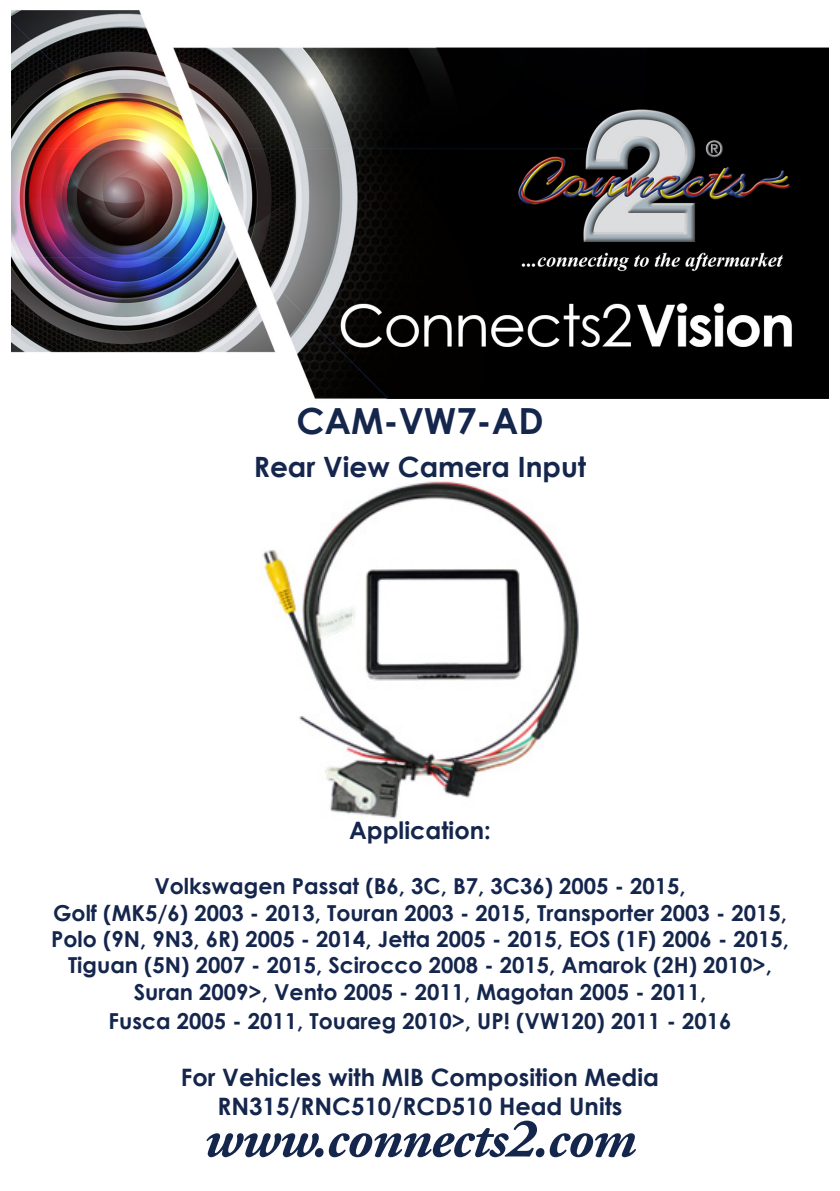
<style>
.page{position:relative;width:840px;height:1191px;background:#fff}
.page>*{position:absolute;margin:0;border:0;box-sizing:border-box;transform-origin:0 0}
.t1{font:italic 700 56px "Adobe Garamond Pro";letter-spacing:-.02em;color:#15264d}
.t2{font:700 36px "Century Gothic";color:#15264d}
.t3{font:700 28px "Century Gothic";color:#15264d}
.t4{font:700 24px "Century Gothic";color:#15264d}
.t5{font:700 22px "Century Gothic";color:#15264d}
</style>
<div class="page">
<img style="left:260px;top:481px;width:319px;height:338px">
<img style="left:11px;top:10px;width:817px;height:389px">
<p class="t2" style="left:296px;top:393px;width:248px">CAM-VW7-AD</p>
<p class="t3" style="left:253px;top:446px;width:334px">Rear View Camera Input</p>
<p class="t4" style="left:349px;top:812px;width:143px">Application:</p>
<p class="t5" style="left:154px;top:869px;width:532px">Volkswagen Passat (B6, 3C, B7, 3C36) 2005 - 2015,</p>
<p class="t5" style="left:53px;top:896px;width:735px">Golf (MK5/6) 2003 - 2013, Touran 2003 - 2015, Transporter 2003 - 2015,</p>
<p class="t5" style="left:51px;top:922px;width:739px">Polo (9N, 9N3, 6R) 2005 - 2014, Jetta 2005 - 2015, EOS (1F) 2006 - 2015,</p>
<p class="t5" style="left:68px;top:948px;width:705px">Tiguan (5N) 2007 - 2015, Scirocco 2008 - 2015, Amarok (2H) 2010&gt;,</p>
<p class="t5" style="left:134px;top:975px;width:574px">Suran 2009&gt;, Vento 2005 - 2011, Magotan 2005 - 2011,</p>
<p class="t5" style="left:108px;top:1004px;width:624px">Fusca 2005 - 2011, Touareg 2010&gt;, UP! (VW120) 2011 - 2016</p>
<p class="t4" style="left:181px;top:1059px;width:479px">For Vehicles with MIB Composition Media</p>
<p class="t4" style="left:217px;top:1088px;width:406px">RN315/RNC510/RCD510 Head Units</p>
<p class="t1" style="left:204px;top:1106px;width:433px">www.connects2.com</p>
</div>
